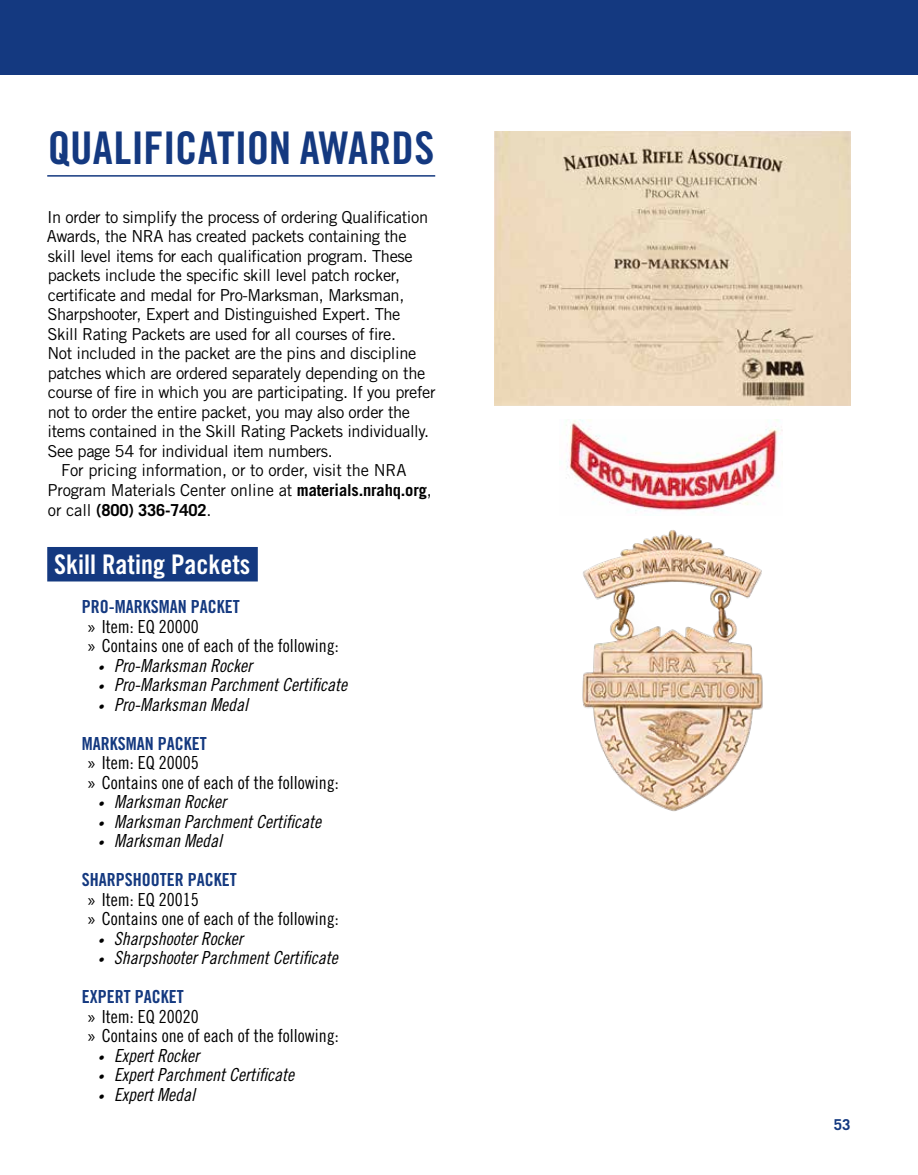
<style>
.page{position:relative;width:918px;height:1175px;background:#fff}
.page>*{position:absolute;margin:0;border:0;box-sizing:border-box;transform-origin:0 0}
.t1{font:45px "Trade Gothic LT Std Bd Cn 20";color:#143980}
.t2{font:27px "Trade Gothic LT Std Bd Cn 20";color:#fff}
.t3{font:18px "Trade Gothic LT Std Cn 18 Obl";color:#000}
.t4{font:18px/19.5px "Trade Gothic LT Std Cn 18";color:#000}
.t5{font:18px "Trade Gothic LT Std Bd Cn 20";color:#143980}
.t6{font:16.5px "Trade Gothic LT Std";letter-spacing:-.025em;color:#000}
.t7{font:700 16.5px "Trade Gothic LT Std";letter-spacing:-.01em;color:#000}
.t8{font:700 15px "Trade Gothic LT Std";color:#143980}
.s1{font-weight:700}
.s2{font-weight:400}
.s3{font-family:"Myriad Pro"}
.s4{font-size:12px}
</style>
<div class="page">
<div style="left:0;top:0;width:918px;height:74px;background:#143980"></div>
<hr style="left:47px;top:175px;width:388px;height:2px;background:#143980">
<div style="left:47px;top:547px;width:211px;height:34px;background:#143980"></div>
<img style="left:495px;top:131px;width:355px;height:274px">
<img style="left:566px;top:419px;width:217px;height:92px">
<img style="left:582px;top:530px;width:181px;height:282px">
<h1 class="t1" style="left:48px;top:121px;width:388px">QUALIFICATION AWARDS</h1>
<p class="t6" style="left:47px;top:207px;width:383px">In order to simplify the process of ordering Qualification</p>
<p class="t6" style="left:47px;top:226px;width:361px">Awards, the NRA has created packets containing the</p>
<p class="t6" style="left:48px;top:246px;width:366px">skill level items for each qualification program. These</p>
<p class="t6" style="left:48px;top:265px;width:354px">packets include the specific skill level patch rocker,</p>
<p class="t6" style="left:48px;top:285px;width:358px">certificate and medal for Pro-Marksman, Marksman,</p>
<p class="t6" style="left:47px;top:304px;width:355px">Sharpshooter, Expert and Distinguished Expert. The</p>
<p class="t6" style="left:47px;top:324px;width:350px">Skill Rating Packets are used for all courses of fire.</p>
<p class="t6" style="left:47px;top:343px;width:371px">Not included in the packet are the pins and discipline</p>
<p class="t6" style="left:48px;top:363px;width:379px">patches which are ordered separately depending on the</p>
<p class="t6" style="left:48px;top:382px;width:389px">course of fire in which you are participating. If you prefer</p>
<p class="t6" style="left:48px;top:402px;width:364px">not to order the entire packet, you may also order the</p>
<p class="t6" style="left:47px;top:421px;width:383px">items contained in the Skill Rating Packets individually.</p>
<p class="t6" style="left:47px;top:441px;width:287px">See page 54 for individual item numbers.</p>
<p class="t6" style="left:61px;top:460px;width:347px">For pricing information, or to order, visit the NRA</p>
<p class="t6" style="left:48px;top:480px;width:386px">Program Materials Center online at <span class="s1">materials.nrahq.org</span>,</p>
<p class="t7" style="left:48px;top:499px;width:165px"><span class="s2">or call</span> (800) 336-7402<span class="s2">.</span></p>
<h2 class="t2" style="left:54px;top:548px;width:198px">Skill Rating Packets</h2>
<p class="t5" style="left:82px;top:595px;width:159px">PRO-MARKSMAN PACKET</p>
<p class="t4" style="left:88px;top:616px;width:253px"><span class="s3">»</span> Item: EQ 20000<br><span class="s3">»</span> Contains one of each of the following:</p>
<p class="t3" style="left:98px;top:654px;width:156px"><span class="s4">•</span> Pro-Marksman Rocker</p>
<p class="t3" style="left:98px;top:674px;width:251px"><span class="s4">•</span> Pro-Marksman Parchment Certificate</p>
<p class="t3" style="left:98px;top:693px;width:152px"><span class="s4">•</span> Pro-Marksman Medal</p>
<p class="t5" style="left:82px;top:732px;width:126px">MARKSMAN PACKET</p>
<p class="t4" style="left:88px;top:752px;width:253px"><span class="s3">»</span> Item: EQ 20005<br><span class="s3">»</span> Contains one of each of the following:</p>
<p class="t3" style="left:98px;top:791px;width:130px"><span class="s4">•</span> Marksman Rocker</p>
<p class="t3" style="left:98px;top:810px;width:225px"><span class="s4">•</span> Marksman Parchment Certificate</p>
<p class="t3" style="left:98px;top:830px;width:126px"><span class="s4">•</span> Marksman Medal</p>
<p class="t5" style="left:82px;top:868px;width:156px">SHARPSHOOTER PACKET</p>
<p class="t4" style="left:88px;top:889px;width:253px"><span class="s3">»</span> Item: EQ 20015<br><span class="s3">»</span> Contains one of each of the following:</p>
<p class="t3" style="left:98px;top:927px;width:147px"><span class="s4">•</span> Sharpshooter Rocker</p>
<p class="t3" style="left:98px;top:947px;width:242px"><span class="s4">•</span> Sharpshooter Parchment Certificate</p>
<p class="t5" style="left:82px;top:985px;width:103px">EXPERT PACKET</p>
<p class="t4" style="left:88px;top:1006px;width:253px"><span class="s3">»</span> Item: EQ 20020<br><span class="s3">»</span> Contains one of each of the following:</p>
<p class="t3" style="left:98px;top:1044px;width:103px"><span class="s4">•</span> Expert Rocker</p>
<p class="t3" style="left:98px;top:1064px;width:198px"><span class="s4">•</span> Expert Parchment Certificate</p>
<p class="t3" style="left:98px;top:1083px;width:99px"><span class="s4">•</span> Expert Medal</p>
<p class="t8" style="left:834px;top:1115px;width:18px">53</p>
</div>
